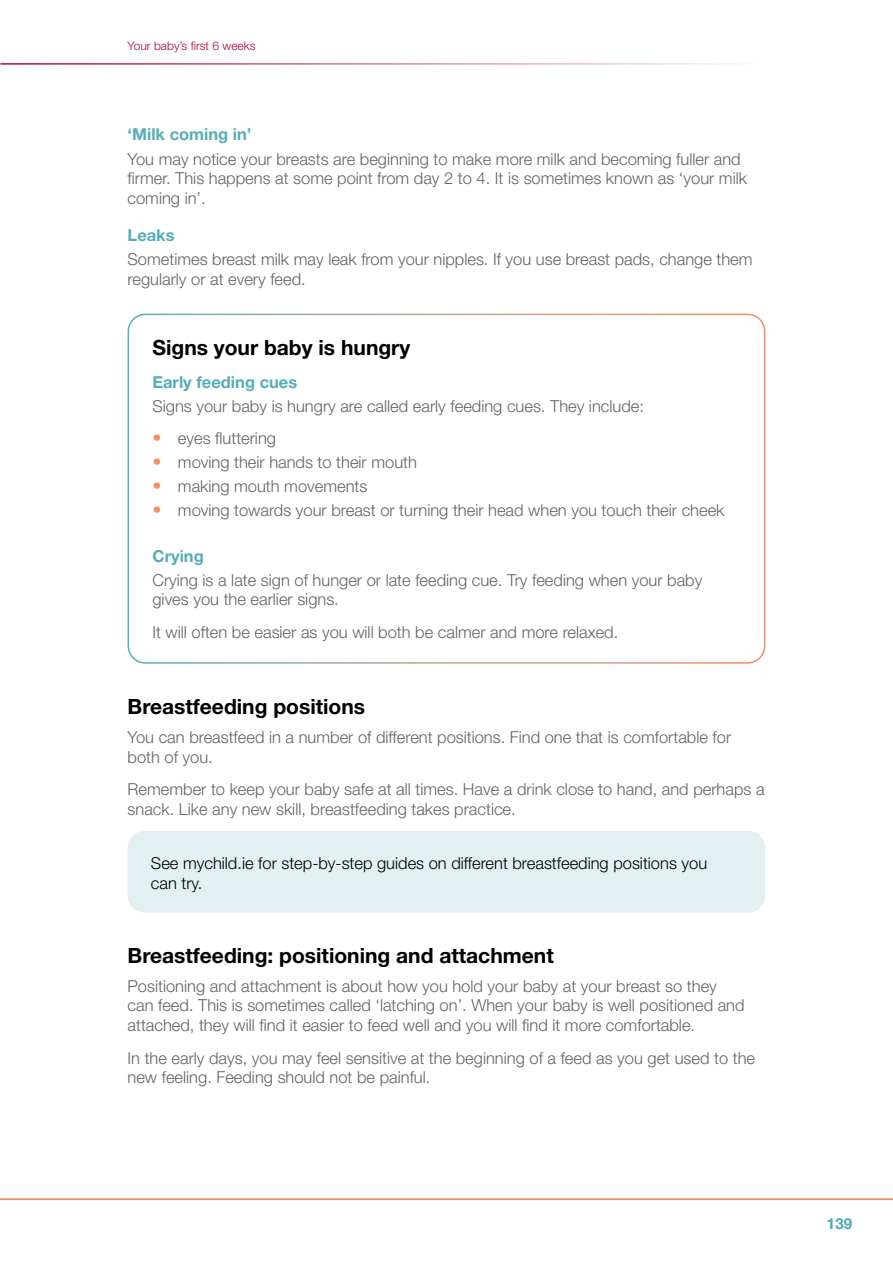
<style>
.page{position:relative;width:893px;height:1263px;background:#fff}
.page>*{position:absolute;margin:0;border:0;box-sizing:border-box;transform-origin:0 0}
.subhead{font:700 21px "Helvetica Neue";color:#000}
.body{font:300 16.5px/19.8px "Helvetica Neue";color:#646363}
.body_space_after{font:300 16.5px/19.8px "Helvetica Neue";color:#646363}
.Black_Body_For_Boxes{font:300 16.5px/19.8px "Helvetica Neue";color:#000}
.crosshead{font:700 16.5px "Helvetica Neue";color:#54aeb6}
.t1{font:500 15px "Helvetica Neue";color:#54aeb6}
.t2{font:300 12px "Helvetica Neue";color:#b10933}
.s1{font-weight:700;font-size:18px;color:#f28d65}
</style>
<div class="page">
<hr style="left:0;top:1198px;width:893px;height:2px;background:#f28d65">
<hr style="left:0;top:63px;width:766px;height:2px;background:#b10933">
<div style="left:128px;top:314px;width:637px;height:350px;border:2px solid #fff;border-radius:17px"></div>
<div style="left:128px;top:831px;width:637px;height:81px;background:#e4eff1;border-radius:17px"></div>
<p class="t2" style="left:128px;top:38px;width:130px">Your baby’s first 6 weeks</p>
<p class="crosshead" style="left:128px;top:124px;width:125px">‘Milk coming in’</p>
<p class="body" style="left:128px;top:148px;width:621px">You may notice your breasts are beginning to make more milk and becoming fuller and firmer. This happens at some point from day 2 to 4. It is sometimes known as ‘your milk coming in’.</p>
<p class="crosshead" style="left:128px;top:225px;width:49px">Leaks</p>
<p class="body_space_after" style="left:128px;top:249px;width:626px">Sometimes breast milk may leak from your nipples. If you use breast pads, change them regularly or at every feed.</p>
<p class="subhead" style="left:152px;top:334px;width:259px">Signs your baby is hungry</p>
<p class="crosshead" style="left:152px;top:371px;width:146px">Early feeding cues</p>
<p class="body" style="left:152px;top:395px;width:493px">Signs your baby is hungry are called early feeding cues. They include:</p>
<p class="body" style="left:152px;top:428px;width:125px"><span class="s1">•</span> eyes fluttering</p>
<p class="body" style="left:152px;top:452px;width:266px"><span class="s1">•</span> moving their hands to their mouth</p>
<p class="body" style="left:152px;top:476px;width:216px"><span class="s1">•</span> making mouth movements</p>
<p class="body" style="left:152px;top:500px;width:574px"><span class="s1">•</span> moving towards your breast or turning their head when you touch their cheek</p>
<p class="crosshead" style="left:152px;top:545px;width:53px">Crying</p>
<p class="body" style="left:152px;top:569px;width:551px">Crying is a late sign of hunger or late feeding cue. Try feeding when your baby gives you the earlier signs.</p>
<p class="body" style="left:152px;top:622px;width:467px">It will often be easier as you will both be calmer and more relaxed.</p>
<p class="subhead" style="left:128px;top:694px;width:239px">Breastfeeding positions</p>
<p class="body" style="left:128px;top:727px;width:605px">You can breastfeed in a number of different positions. Find one that is comfortable for both of you.</p>
<p class="body" style="left:128px;top:779px;width:638px">Remember to keep your baby safe at all times. Have a drink close to hand, and perhaps a snack. Like any new skill, breastfeeding takes practice.</p>
<p class="Black_Body_For_Boxes" style="left:151px;top:853px;width:558px">See mychild.ie for step-by-step guides on different breastfeeding positions you can try.</p>
<p class="subhead" style="left:128px;top:943px;width:428px">Breastfeeding: positioning and attachment</p>
<p class="body" style="left:128px;top:975px;width:619px">Positioning and attachment is about how you hold your baby at your breast so they can feed. This is sometimes called ‘latching on’. When your baby is well positioned and attached, they will find it easier to feed well and you will find it more comfortable.</p>
<p class="body" style="left:128px;top:1047px;width:629px">In the early days, you may feel sensitive at the beginning of a feed as you get used to the new feeling. Feeding should not be painful.</p>
<p class="t1" style="left:827px;top:1215px;width:27px">139</p>
</div>
